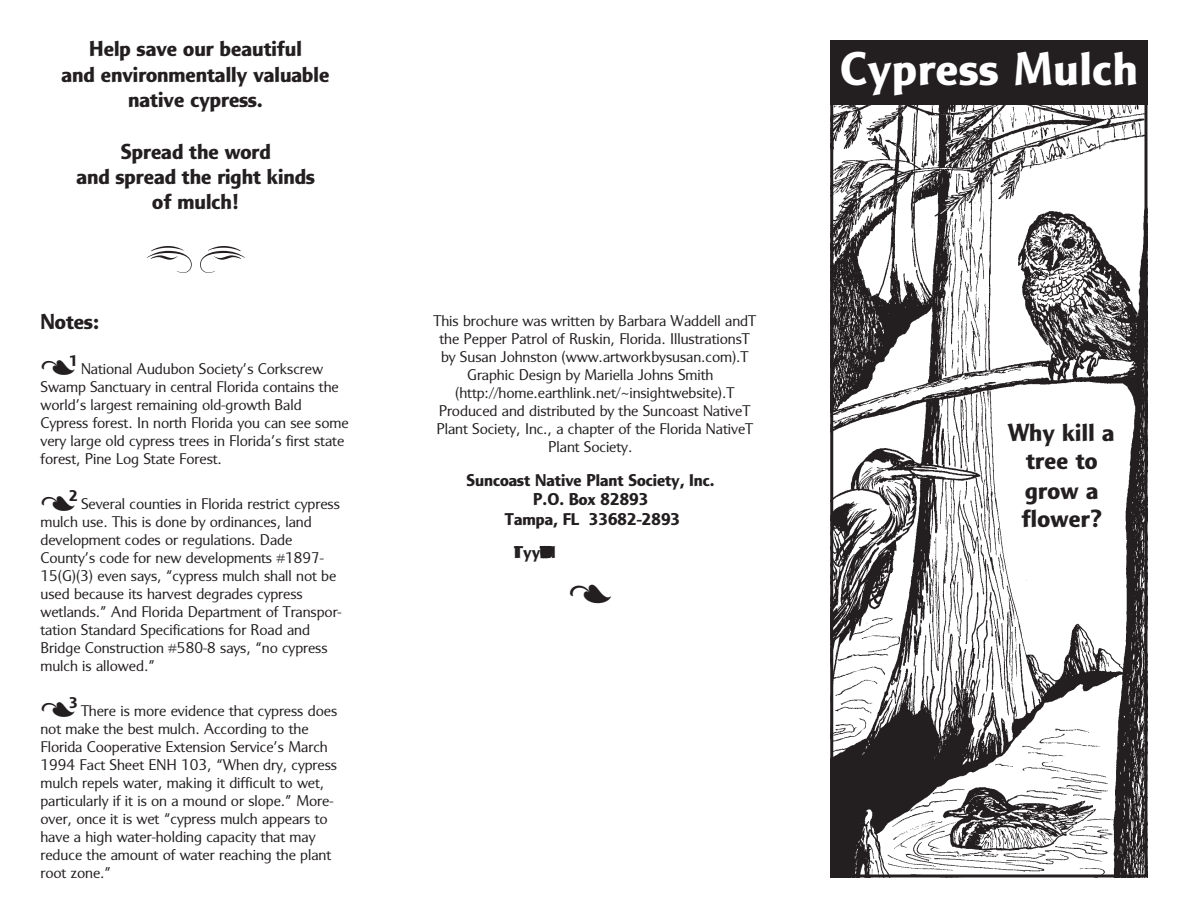
<style>
.page{position:relative;width:1188px;height:918px;background:#fff}
.page>*{position:absolute;margin:0;border:0;box-sizing:border-box;transform-origin:0 0}
.t1{font:700 45.75px "AI Signa";letter-spacing:.02em;color:#fff}
.t2{font:700 24px/28.8px "AI Signa";letter-spacing:.015em;color:#231f20;text-align:center}
.t3{font:700 21px/25.2px "AI Signa";color:#231f20;text-align:center}
.t4{font:700 16.5px/19.5px "AI Signa";color:#231f20;text-align:center}
.t5{font:15px/18px "AI Signa";color:#231f20}
.t6{font:700 15px "AI Signa";color:#231f20}
</style>
<div class="page">
<img style="left:834px;top:105px;width:310px;height:769px">
<div style="left:830px;top:40px;width:318px;height:838px;border:3px solid #231f20"></div>
<div style="left:830px;top:40px;width:318px;height:65px;background:#231f20"></div>
<h3 class="t3" style="left:62px;top:39px;width:269px">Help save our beautiful<br>and environmentally valuable native cypress.</h3>
<h3 class="t3" style="left:77px;top:141px;width:240px">Spread the word<br>and spread the right kinds of mulch!</h3>
<h3 class="t3" style="left:40px;top:311px;width:60px">Notes:</h3>
<p class="t6" style="left:69px;top:355px;width:10px">1</p>
<p class="t5" style="left:40px;top:361px;width:310px;text-indent:40px">National Audubon Society’s Corkscrew Swamp Sanctuary in central Florida contains the world’s largest remaining old-growth Bald Cypress forest. In north Florida you can see some very large old cypress trees in Florida’s first state forest, Pine Log State Forest.</p>
<p class="t6" style="left:69px;top:490px;width:10px">2</p>
<p class="t5" style="left:40px;top:496px;width:303px;text-indent:40px">Several counties in Florida restrict cypress mulch use. This is done by ordinances, land development codes or regulations. Dade County’s code for new developments #1897- 15(G)(3) even says, “cypress mulch shall not be used because its harvest degrades cypress wetlands.” And Florida Department of Transpor&shy;tation Standard Specifications for Road and Bridge Construction #580-8 says, “no cypress mulch is allowed.”</p>
<p class="t6" style="left:69px;top:697px;width:10px">3</p>
<p class="t5" style="left:40px;top:703px;width:298px;text-indent:40px">There is more evidence that cypress does not make the best mulch. According to the Florida Cooperative Extension Service’s March 1994 Fact Sheet ENH 103, “When dry, cypress mulch repels water, making it difficult to wet, particularly if it is on a mound or slope.” More&shy;over, once it is wet “cypress mulch appears to have a high water-holding capacity that may reduce the amount of water reaching the plant root zone.”</p>
<h1 class="t1" style="left:840px;top:52px;width:299px">Cypress Mulch</h1>
<p class="t5" style="left:434px;top:314px;width:324px">This brochure was written by Barbara Waddell andT</p>
<p class="t5" style="left:440px;top:332px;width:312px">the Pepper Patrol of Ruskin, Florida. IllustrationsT</p>
<p class="t5" style="left:441px;top:350px;width:309px">by Susan Johnston (www.artworkbysusan.com).T</p>
<p class="t5" style="left:467px;top:368px;width:248px">Graphic Design by Mariella Johns Smith</p>
<p class="t5" style="left:455px;top:385px;width:281px">(http://home.earthlink.net/~insightwebsite).T</p>
<p class="t5" style="left:439px;top:403px;width:313px">Produced and distributed by the Suncoast NativeT</p>
<p class="t5" style="left:436px;top:421px;width:318px">Plant Society, Inc., a chapter of the Florida NativeT</p>
<p class="t5" style="left:548px;top:439px;width:86px">Plant Society.</p>
<p class="t4" style="left:466px;top:472px;width:249px">Suncoast Native Plant Society, Inc.<br>P.O. Box 82893<br>Tampa, FL 33682-2893</p>
<p class="t4" style="left:514px;top:545px;width:42px">ITyyTOPBTOTlPSH</p>
<h2 class="t2" style="left:1008px;top:421px;width:108px">Why kill a tree to grow a flower?</h2>
</div>
